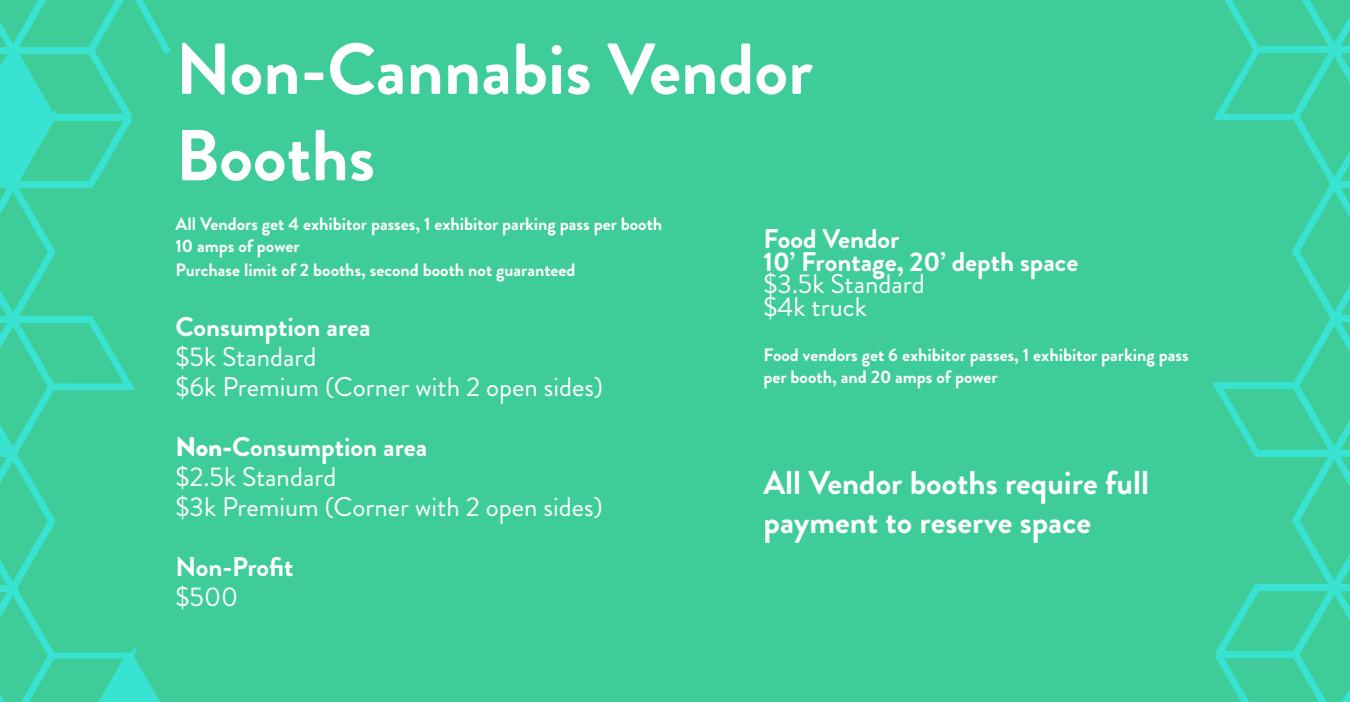
<style>
.page{position:relative;width:1350px;height:702px;background:#3ecd98}
.page>*{position:absolute;margin:0;border:0;box-sizing:border-box;transform-origin:0 0}
.t1{font:700 72px/86.4px "Brandon Grotesque";color:#fff}
.t2{font:700 33px/39.6px "Brandon Grotesque";color:#fff}
.t3{font:27px/30px "Brandon Grotesque";color:#fff}
.t4{font:700 27px/22.5px "Brandon Grotesque";color:#fff}
.t5{font:700 18px/23.2px "Brandon Grotesque";color:#fff}
.s1{font-weight:900}
.s2{font-weight:700}
</style>
<div class="page">
<svg style="left:0;top:0;width:171px;height:702px"></svg>
<svg style="left:1212px;top:0;width:138px;height:702px"></svg>
<h1 class="t1" style="left:176px;top:27px;width:639px">Non-Cannabis Vendor<br>Booths</h1>
<p class="t5" style="left:176px;top:212px;width:488px">All Vendors get 4 exhibitor passes, 1 exhibitor parking pass per booth<br>10 amps of power<br>Purchase limit of 2 booths, second booth not guaranteed</p>
<h3 class="t4" style="left:176px;top:316px;width:197px">Consumption area</h3>
<h3 class="t3" style="left:176px;top:342px;width:429px">$5k Standard<br>$6k Premium (Corner with 2 open sides)</h3>
<h3 class="t3" style="left:176px;top:432px;width:429px"><span class="s1">Non-</span><span class="s2">Consumption area<br></span>$2.5k Standard<br>$3k Premium (Corner with 2 open sides)</h3>
<h3 class="t4" style="left:176px;top:556px;width:119px">Non-Profit</h3>
<h3 class="t3" style="left:176px;top:582px;width:64px">$500</h3>
<h3 class="t4" style="left:764px;top:228px;width:317px">Food Vendor<br>10’ Frontage, 20’ depth space</h3>
<h3 class="t3" style="left:764px;top:273px;width:163px;line-height:22.5px">$3.5k Standard $4k truck</h3>
<p class="t5" style="left:764px;top:344px;width:427px;line-height:22.5px">Food vendors get 6 exhibitor passes, 1 exhibitor parking pass per booth, and 20 amps of power</p>
<h2 class="t2" style="left:764px;top:463px;width:387px">All Vendor booths require full payment to reserve space</h2>
</div>
